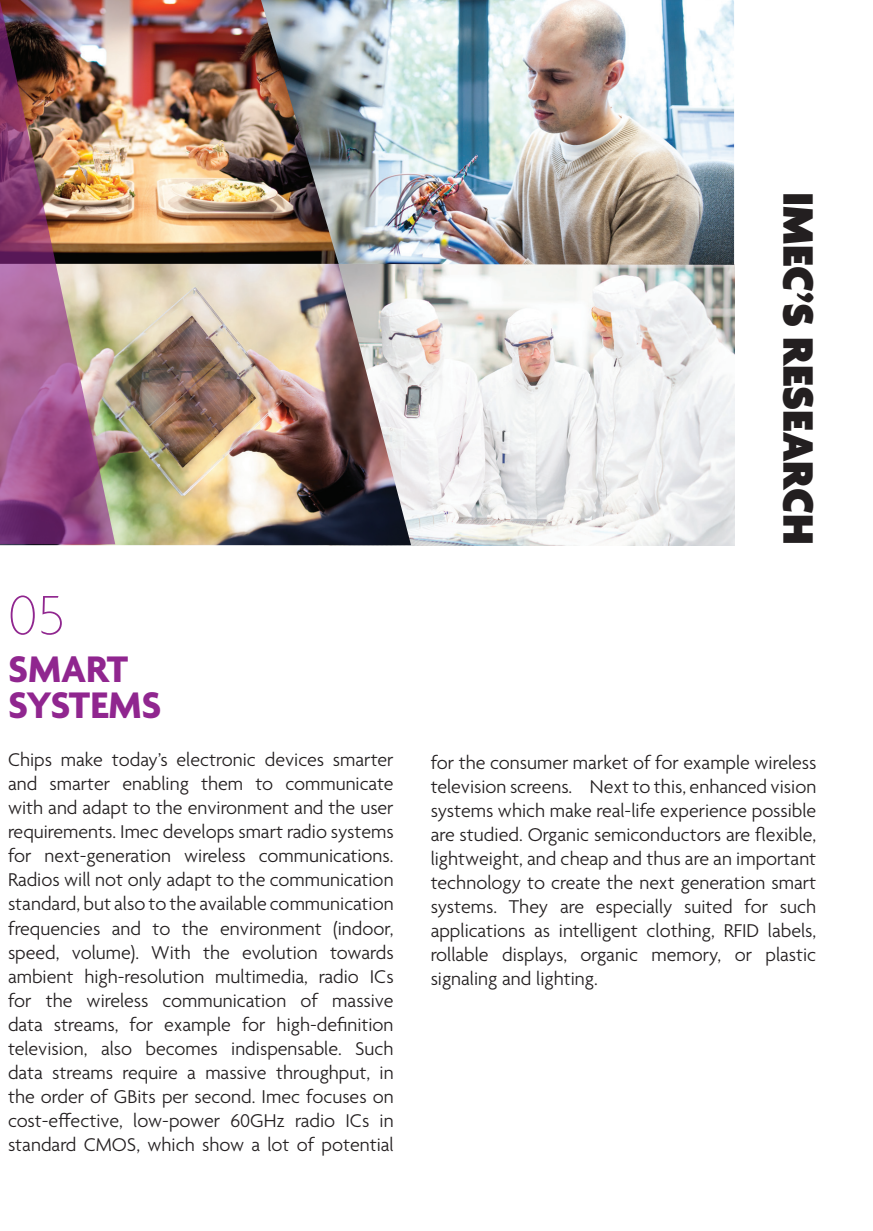
<style>
.page{position:relative;width:873px;height:1231px;background:#fff}
.page>*{position:absolute;margin:0;border:0;box-sizing:border-box;transform-origin:0 0}
.t1{font:100 60px "Agenda";color:#90268f}
.t2{font:900 46px "Agenda";color:#231f20}
.t3{font:700 40px "Agenda";letter-spacing:-.02em;color:#90268f}
.t4{font:700 40px "Agenda";color:#90268f}
.t5{font:300 20px/24px "Agenda";color:#231f20;text-align:justify}
</style>
<div class="page">
<img style="left:115px;top:0;width:146px;height:264px">
<img style="left:411px;top:265px;width:323px;height:280px">
<img style="left:0;top:264px;width:411px;height:281px">
<img style="left:261px;top:0;width:473px;height:265px">
<img style="left:0;top:0;width:115px;height:544px">
<p class="t2" style="left:823px;top:192px;width:353px;rotate:90deg">IMEC’S RESEARCH</p>
<p class="t1" style="left:8px;top:582px;width:58px">05</p>
<p class="t4" style="left:8px;top:648px;width:122px">SMART</p>
<p class="t3" style="left:8px;top:684px;width:155px">SYSTEMS</p>
<p class="t5" style="left:8px;top:749px;width:387px">Chips make today’s electronic devices smarter and smarter enabling them to communicate with and adapt to the environment and the user requirements. Imec develops smart radio systems for next-generation wireless communications.<br>Radios will not only adapt to the communication standard, but also to the available communication frequencies and to the environment (indoor, speed, volume). With the evolution towards ambient high-resolution multimedia, radio ICs for the wireless communication of massive data streams, for example for high-definition television, also becomes indispensable. Such data streams require a massive throughput, in the order of GBits per second. Imec focuses on cost-effective, low-power 60GHz radio ICs in standard CMOS, which show a lot of potential</p>
<p class="t5" style="left:431px;top:751px;width:387px">for the consumer market of for example wireless television screens. Next to this, enhanced vision systems which make real-life experience possible are studied. Organic semiconductors are flexible, lightweight, and cheap and thus are an important technology to create the next generation smart systems. They are especially suited for such applications as intelligent clothing, RFID labels, rollable displays, organic memory, or plastic signaling and lighting.</p>
</div>
